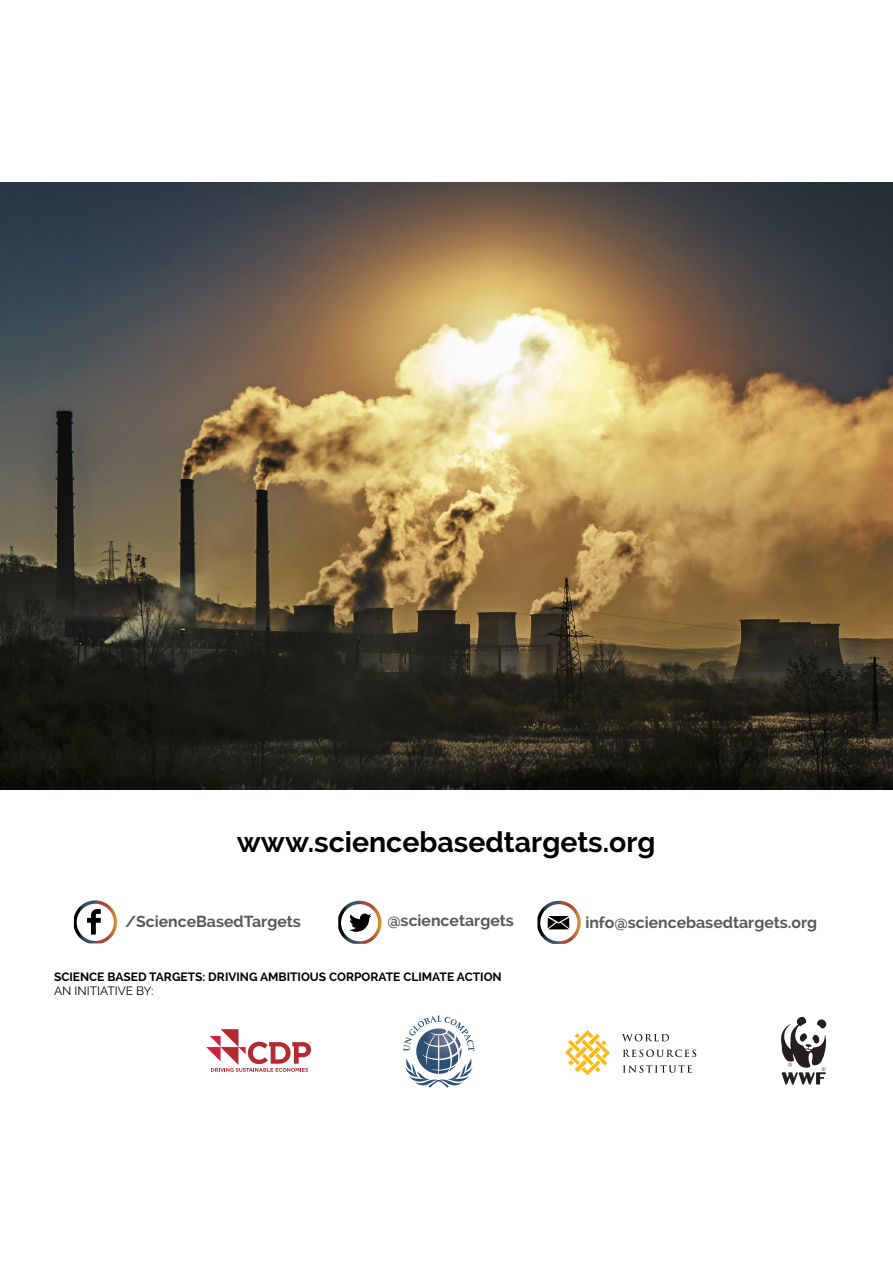
<style>
.page{position:relative;width:893px;height:1263px;background:#fff}
.page>*{position:absolute;margin:0;border:0;box-sizing:border-box;transform-origin:0 0}
.t1{font:700 28.5px "Raleway";color:#000}
.t2{font:700 15.75px "Raleway";color:#58595b}
.t3{font:700 12px/14.4px "Raleway";color:#000}
.s1{font-weight:400}
</style>
<div class="page">
<svg style="left:537px;top:901px;width:44px;height:43px"></svg>
<svg style="left:338px;top:901px;width:44px;height:43px"></svg>
<svg style="left:74px;top:900px;width:43px;height:43px"></svg>
<svg style="left:206px;top:1029px;width:105px;height:43px"></svg>
<svg style="left:781px;top:1017px;width:45px;height:68px"></svg>
<svg style="left:403px;top:1016px;width:71px;height:72px"></svg>
<svg style="left:622px;top:1034px;width:47px;height:7px"></svg>
<svg style="left:623px;top:1049px;width:73px;height:8px"></svg>
<svg style="left:565px;top:1030px;width:45px;height:45px"></svg>
<svg style="left:623px;top:1065px;width:69px;height:8px"></svg>
<img style="left:0;top:182px;width:893px;height:608px">
<p class="t1" style="left:237px;top:826px;width:420px">www.sciencebasedtargets.org</p>
<p class="t2" style="left:125px;top:912px;width:177px">/ScienceBasedTargets</p>
<p class="t2" style="left:387px;top:911px;width:128px">@sciencetargets</p>
<p class="t2" style="left:585px;top:913px;width:233px">info@sciencebasedtargets.org</p>
<p class="t3" style="left:54px;top:969px;width:449px">SCIENCE BASED TARGETS: DRIVING AMBITIOUS CORPORATE CLIMATE ACTION<br><span class="s1">AN INITIATIVE BY:</span></p>
</div>
